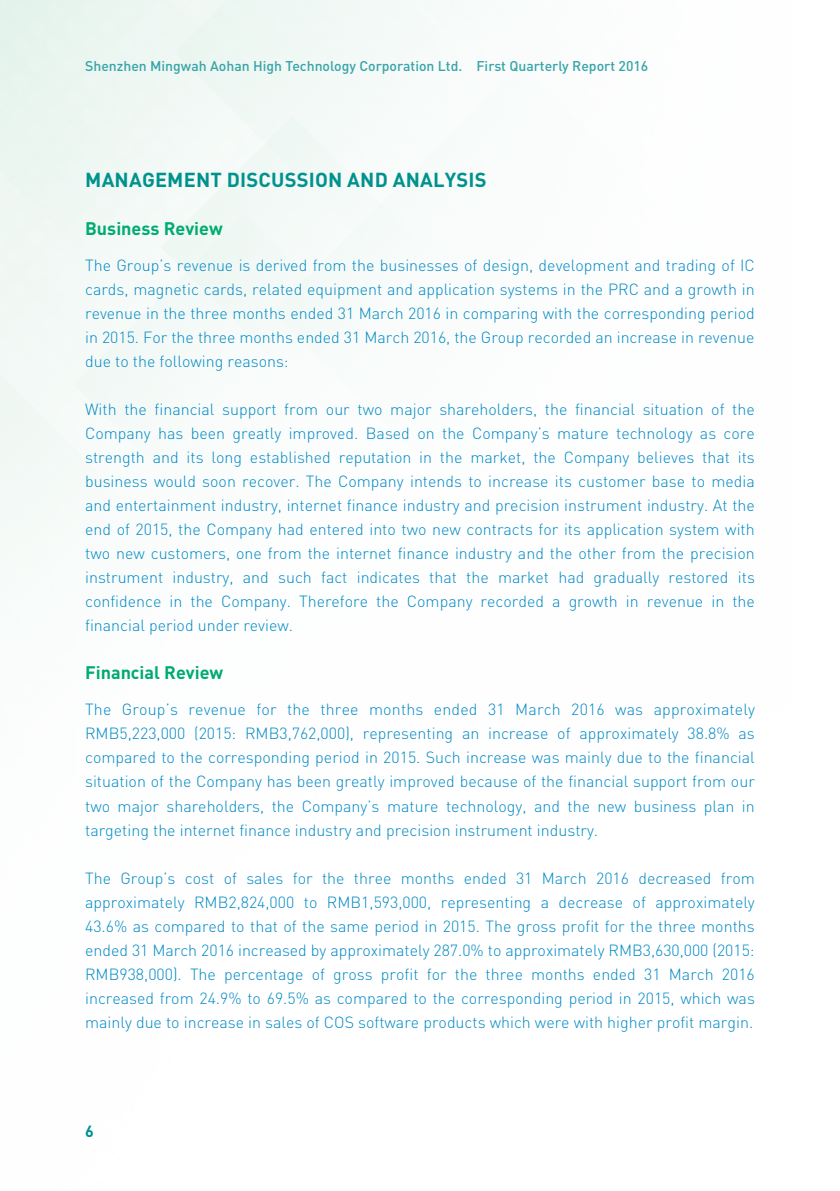
<style>
.page{position:relative;width:840px;height:1191px;background:#fff}
.page>*{position:absolute;margin:0;border:0;box-sizing:border-box;transform-origin:0 0}
.t1{font:700 20px "DIN Pro";letter-spacing:.01em;color:#00928d}
.t2{font:700 18px "DIN Pro";color:#00ab71}
.t3{font:300 16px/24px "DIN Pro";color:#0089c4;text-align:justify}
.t4{font:700 16px "DIN Pro";color:#00928d}
.t5{font:500 14px "DIN Pro";color:#37a4a8}
</style>
<div class="page">
<p class="t5" style="left:85px;top:56px;width:564px">Shenzhen Mingwah Aohan High Technology Corporation Ltd. First Quarterly Report 2016</p>
<p class="t1" style="left:85px;top:166px;width:402px">MANAGEMENT DISCUSSION AND ANALYSIS</p>
<p class="t2" style="left:85px;top:216px;width:139px">Business Review</p>
<p class="t3" style="left:85px;top:253px;width:671px">The Group’s revenue is derived from the businesses of design, development and trading of IC cards, magnetic cards, related equipment and application systems in the PRC and a growth in revenue in the three months ended 31 March 2016 in comparing with the corresponding period in 2015. For the three months ended 31 March 2016, the Group recorded an increase in revenue due to the following reasons:</p>
<p class="t3" style="left:85px;top:397px;width:671px">With the financial support from our two major shareholders, the financial situation of the Company has been greatly improved. Based on the Company’s mature technology as core strength and its long established reputation in the market, the Company believes that its business would soon recover. The Company intends to increase its customer base to media and entertainment industry, internet finance industry and precision instrument industry. At the end of 2015, the Company had entered into two new contracts for its application system with two new customers, one from the internet finance industry and the other from the precision instrument industry, and such fact indicates that the market had gradually restored its confidence in the Company. Therefore the Company recorded a growth in revenue in the financial period under review.</p>
<p class="t2" style="left:85px;top:660px;width:140px">Financial Review</p>
<p class="t3" style="left:85px;top:697px;width:671px">The Group’s revenue for the three months ended 31 March 2016 was approximately RMB5,223,000 (2015: RMB3,762,000), representing an increase of approximately 38.8% as compared to the corresponding period in 2015. Such increase was mainly due to the financial situation of the Company has been greatly improved because of the financial support from our two major shareholders, the Company’s mature technology, and the new business plan in targeting the internet finance industry and precision instrument industry.</p>
<p class="t3" style="left:85px;top:865px;width:671px">The Group’s cost of sales for the three months ended 31 March 2016 decreased from approximately RMB2,824,000 to RMB1,593,000, representing a decrease of approximately 43.6% as compared to that of the same period in 2015. The gross profit for the three months ended 31 March 2016 increased by approximately 287.0% to approximately RMB3,630,000 (2015:<br>RMB938,000). The percentage of gross profit for the three months ended 31 March 2016 increased from 24.9% to 69.5% as compared to the corresponding period in 2015, which was mainly due to increase in sales of COS software products which were with higher profit margin.</p>
<p class="t4" style="left:85px;top:1120px;width:10px">6</p>
</div>
